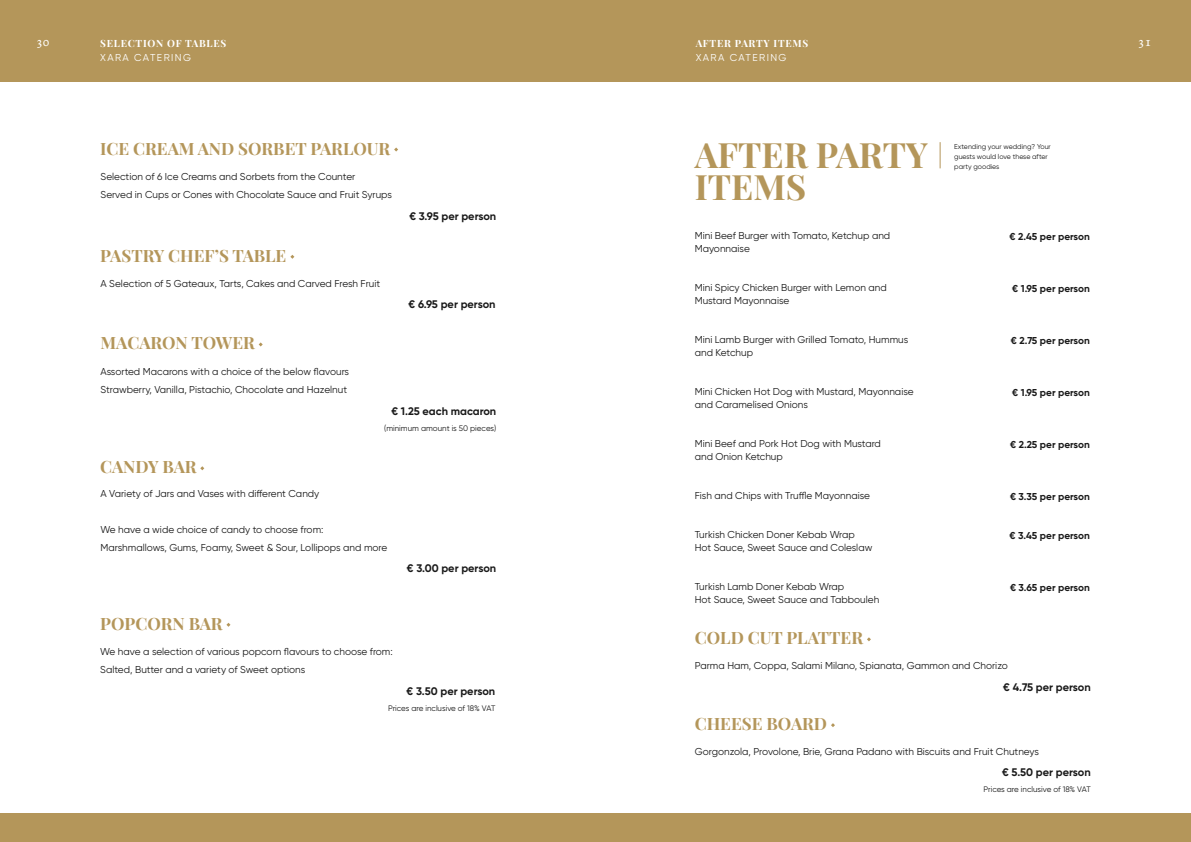
<style>
.page{position:relative;width:1191px;height:842px;background:#fff}
.page>*{position:absolute;margin:0;border:0;box-sizing:border-box;transform-origin:0 0}
.t1{font:700 35px/32px "Playfair Display";color:#b4965a}
.t2{font:700 17px "Playfair Display";color:#b4965a}
.t3{font:14.5px "Adobe Jenson Pro";color:#fff}
.t4{font:700 11px "Gilroy";color:#191919}
.t5{font:10px/13px "Gilroy";color:#191919}
.t6{font:700 10px "Gilroy";color:#191919}
.t7{font:700 10px "Playfair Display";letter-spacing:.075em;color:#fff}
.t8{font:10px "Gilroy";letter-spacing:.14em;color:#fff}
.t9{font:8px "Gilroy";color:#191919}
.t10{font:7px/10px "Gilroy";color:#191919}
</style>
<div class="page">
<div style="left:0;top:0;width:1191px;height:82px;background:#b4965a"></div>
<div style="left:0;top:813px;width:1191px;height:29px;background:#b4965a"></div>
<svg style="left:394px;top:148px;width:4px;height:4px"></svg>
<svg style="left:200px;top:466px;width:4px;height:4px"></svg>
<svg style="left:290px;top:255px;width:4px;height:4px"></svg>
<svg style="left:939px;top:142px;width:1px;height:26px"></svg>
<svg style="left:867px;top:637px;width:4px;height:4px"></svg>
<svg style="left:831px;top:723px;width:4px;height:4px"></svg>
<h3 class="t3" style="left:36px;top:36px;width:15px">30</h3>
<p class="t7" style="left:100px;top:37px;width:128px">SELECTION OF TABLES</p>
<h3 class="t3" style="left:1138px;top:36px;width:15px">31</h3>
<p class="t8" style="left:100px;top:53px;width:92px">XARA CATERING</p>
<p class="t7" style="left:695px;top:37px;width:114px">AFTER PARTY ITEMS</p>
<p class="t8" style="left:695px;top:53px;width:92px">XARA CATERING</p>
<h2 class="t2" style="left:100px;top:139px;width:292px">ICE CREAM AND SORBET PARLOUR</h2>
<p class="t5" style="left:100px;top:168px;width:293px;line-height:18px">Selection of 6 Ice Creams and Sorbets from the Counter<br>Served in Cups or Cones with Chocolate Sauce and Fruit Syrups</p>
<h2 class="t2" style="left:100px;top:246px;width:188px">PASTRY CHEF’S TABLE</h2>
<p class="t5" style="left:100px;top:277px;width:281px">A Selection of 5 Gateaux, Tarts, Cakes and Carved Fresh Fruit</p>
<h2 class="t2" style="left:100px;top:333px;width:156px">MACARON TOWER</h2>
<p class="t5" style="left:100px;top:362px;width:250px;line-height:18px">Assorted Macarons with a choice of the below flavours<br>Strawberry, Vanilla, Pistachio, Chocolate and Hazelnut</p>
<p class="t4" style="left:409px;top:211px;width:88px">€ 3.95 per person</p>
<p class="t4" style="left:408px;top:299px;width:88px">€ 6.95 per person</p>
<h2 class="t2" style="left:100px;top:457px;width:98px">CANDY BAR</h2>
<p class="t4" style="left:391px;top:406px;width:106px">€ 1.25 each macaron</p>
<p class="t9" style="left:384px;top:424px;width:113px">(minimum amount is 50 pieces)</p>
<p class="t5" style="left:100px;top:487px;width:220px">A Variety of Jars and Vases with different Candy</p>
<p class="t5" style="left:100px;top:520px;width:288px;line-height:18px">We have a wide choice of candy to choose from:<br>Marshmallows, Gums, Foamy, Sweet &amp; Sour, Lollipops and more</p>
<p class="t4" style="left:407px;top:563px;width:91px">€ 3.00 per person</p>
<h2 class="t2" style="left:100px;top:614px;width:124px">POPCORN BAR</h2>
<p class="t5" style="left:100px;top:643px;width:294px;line-height:18px">We have a selection of various popcorn flavours to choose from:<br>Salted, Butter and a variety of Sweet options</p>
<p class="t4" style="left:406px;top:687px;width:90px">€ 3.50 per person</p>
<p class="t9" style="left:388px;top:704px;width:109px">Prices are inclusive of 18% VAT</p>
<h1 class="t1" style="left:694px;top:139px;width:235px">AFTER PARTY<br>ITEMS</h1>
<p class="t10" style="left:954px;top:141px;width:98px">Extending your wedding? Your guests would love these after party goodies</p>
<p class="t5" style="left:694px;top:229px;width:197px">Mini Beef Burger with Tomato, Ketchup and<br>Mayonnaise</p>
<p class="t5" style="left:694px;top:281px;width:194px">Mini Spicy Chicken Burger with Lemon and<br>Mustard Mayonnaise</p>
<p class="t5" style="left:694px;top:333px;width:215px">Mini Lamb Burger with Grilled Tomato, Hummus and Ketchup</p>
<p class="t5" style="left:694px;top:385px;width:220px">Mini Chicken Hot Dog with Mustard, Mayonnaise and Caramelised Onions</p>
<p class="t5" style="left:694px;top:437px;width:188px">Mini Beef and Pork Hot Dog with Mustard and Onion Ketchup</p>
<p class="t5" style="left:694px;top:489px;width:177px">Fish and Chips with Truffle Mayonnaise</p>
<p class="t5" style="left:694px;top:528px;width:179px">Turkish Chicken Doner Kebab Wrap<br>Hot Sauce, Sweet Sauce and Coleslaw</p>
<p class="t5" style="left:694px;top:580px;width:186px">Turkish Lamb Doner Kebab Wrap<br>Hot Sauce, Sweet Sauce and Tabbouleh</p>
<p class="t6" style="left:1009px;top:232px;width:82px">€ 2.45 per person</p>
<p class="t6" style="left:1012px;top:284px;width:79px">€ 1.95 per person</p>
<p class="t6" style="left:1010px;top:336px;width:81px">€ 2.75 per person</p>
<p class="t6" style="left:1012px;top:388px;width:79px">€ 1.95 per person</p>
<p class="t6" style="left:1010px;top:440px;width:81px">€ 2.25 per person</p>
<p class="t6" style="left:1010px;top:492px;width:81px">€ 3.35 per person</p>
<p class="t6" style="left:1009px;top:531px;width:82px">€ 3.45 per person</p>
<p class="t6" style="left:1010px;top:583px;width:81px">€ 3.65 per person</p>
<h2 class="t2" style="left:695px;top:628px;width:170px">COLD CUT PLATTER</h2>
<p class="t5" style="left:695px;top:659px;width:314px">Parma Ham, Coppa, Salami Milano, Spianata, Gammon and Chorizo</p>
<h2 class="t2" style="left:694px;top:714px;width:134px">CHEESE BOARD</h2>
<p class="t4" style="left:1003px;top:682px;width:89px">€ 4.75 per person</p>
<p class="t5" style="left:695px;top:745px;width:345px">Gorgonzola, Provolone, Brie, Grana Padano with Biscuits and Fruit Chutneys</p>
<p class="t4" style="left:1002px;top:767px;width:90px">€ 5.50 per person</p>
<p class="t9" style="left:983px;top:785px;width:109px">Prices are inclusive of 18% VAT</p>
</div>
